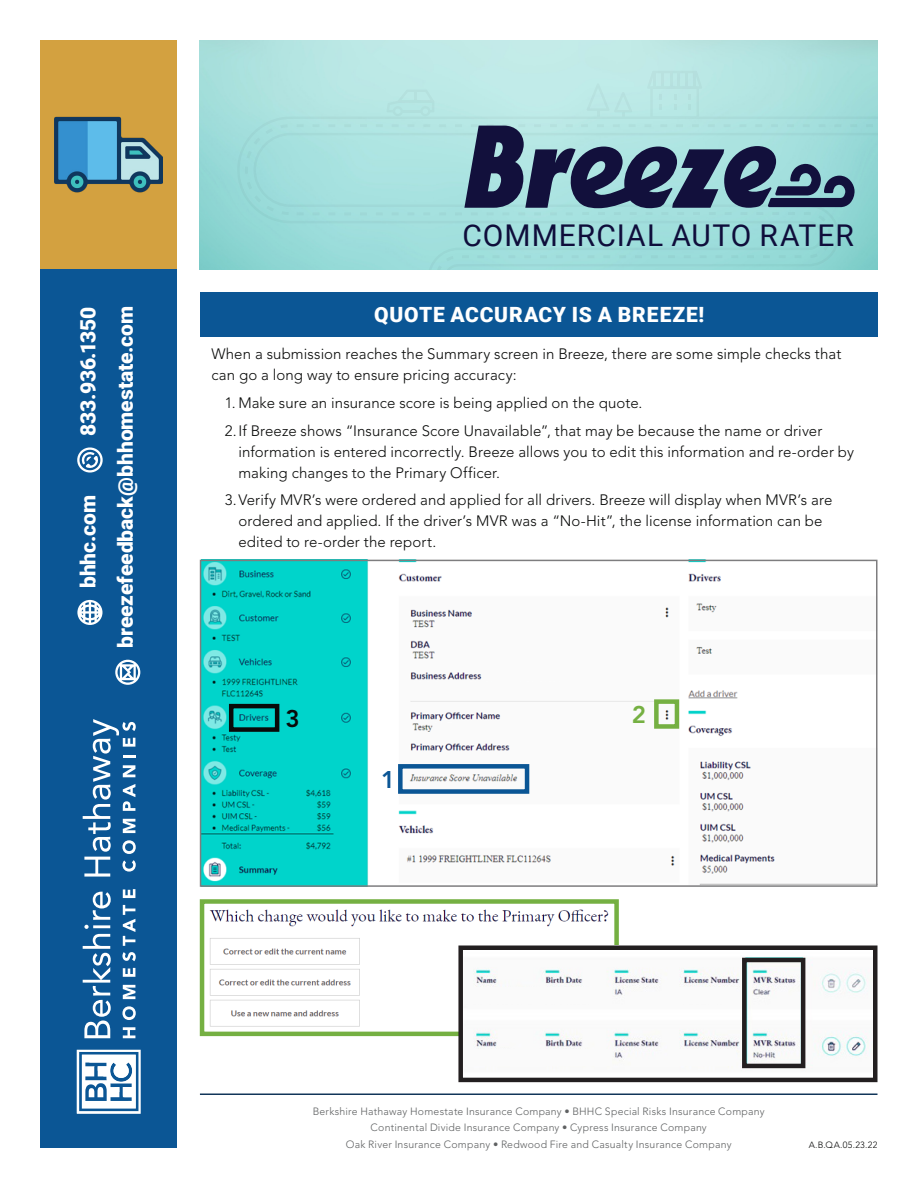
<style>
.page{position:relative;width:918px;height:1188px;background:#fff}
.page>*{position:absolute;margin:0;border:0;box-sizing:border-box;transform-origin:0 0}
.Regular_Header_Black{font:30px "Roboto";letter-spacing:.035em;color:#0f0d3b}
.Text{font:800 24px "Avenir LT Std";color:#0b5695}
.Text-2{font:800 24px "Avenir LT Std";color:#090a09}
.Text-3{font:800 24px "Avenir LT Std";color:#75b042}
.Contact_Info_White{font:900 21px "Roboto";color:#fff}
.Roboto_Black_Contact{font:900 21px "Roboto";letter-spacing:.04em;color:#fff}
.Text-4{font:300 15px/21px "Avenir LT Std";letter-spacing:.005em;color:#090a09}
.Writing_Paper{font:300 10.5px/16.5px "Avenir LT Std";letter-spacing:.02em;color:#5f6162;text-align:center}
.Page_Number{font:300 9px "Avenir LT Std";letter-spacing:.035em;color:#090a09}
</style>
<div class="page">
<div style="left:40px;top:269px;width:137px;height:879px;background:#0b5695"></div>
<div style="left:40px;top:40px;width:137px;height:229px;background:#d3a140"></div>
<svg style="left:77px;top:1050px;width:64px;height:64px"></svg>
<svg style="left:83px;top:892px;width:28px;height:146px"></svg>
<svg style="left:123px;top:1027px;width:12px;height:11px"></svg>
<svg style="left:122px;top:1006px;width:14px;height:14px"></svg>
<svg style="left:123px;top:985px;width:12px;height:14px"></svg>
<svg style="left:123px;top:968px;width:12px;height:9px"></svg>
<svg style="left:122px;top:952px;width:14px;height:9px"></svg>
<svg style="left:123px;top:905px;width:12px;height:41px"></svg>
<svg style="left:123px;top:889px;width:12px;height:9px"></svg>
<svg style="left:83px;top:719px;width:53px;height:158px"></svg>
<svg style="left:77px;top:600px;width:25px;height:25px"></svg>
<svg style="left:77px;top:447px;width:26px;height:26px"></svg>
<svg style="left:115px;top:660px;width:25px;height:25px"></svg>
<svg style="left:200px;top:117px;width:678px;height:7px;background:#aee2df"></svg>
<svg style="left:200px;top:124px;width:678px;height:145px;background:#9ddcda"></svg>
<svg style="left:587px;top:83px;width:45px;height:35px;background:#bae7e4"></svg>
<svg style="left:647px;top:71px;width:55px;height:48px;background:#b8e5e2"></svg>
<svg style="left:386px;top:90px;width:48px;height:26px"></svg>
<svg style="left:200px;top:49px;width:1px;height:22px"></svg>
<svg style="left:464px;top:126px;width:391px;height:82px;background:#5f7b8f"></svg>
<img style="left:55px;top:116px;width:108px;height:77px">
<hr style="left:200px;top:1094px;width:678px;height:1px;background:#113559">
<div style="left:200px;top:292px;width:678px;height:45px;background:#0b5695"></div>
<img style="left:209px;top:909px;width:405px;height:118px">
<div style="left:200px;top:899px;width:419px;height:137px;border:4px solid #75b042"></div>
<img style="left:463px;top:951px;width:408px;height:118px">
<div style="left:458px;top:946px;width:420px;height:136px;border:4px solid #231f20"></div>
<div style="left:473px;top:987px;width:138px;height:16px;background:#fafafa"></div>
<div style="left:473px;top:1049px;width:139px;height:17px;background:#fafafa"></div>
<div style="left:742px;top:958px;width:63px;height:110px;border:4px solid #231f20"></div>
<div style="left:678px;top:987px;width:58px;height:16px;background:#fafafa"></div>
<div style="left:678px;top:1049px;width:58px;height:17px;background:#fafafa"></div>
<img style="left:203px;top:563px;width:672px;height:321px">
<div style="left:200px;top:560px;width:678px;height:327px;border:2px solid #7e7d7f"></div>
<div style="left:410px;top:682px;width:156px;height:13px;background:#fafafa"></div>
<div style="left:410px;top:753px;width:156px;height:13px;background:#fafafa"></div>
<div style="left:717px;top:601px;width:144px;height:13px;background:#fafafa"></div>
<div style="left:713px;top:644px;width:148px;height:13px;background:#fafafa"></div>
<div style="left:398px;top:764px;width:131px;height:30px;border:4px solid #0b5695"></div>
<div style="left:654px;top:699px;width:25px;height:30px;border:4px solid #75b042"></div>
<div style="left:229px;top:704px;width:50px;height:28px;border:4px solid #090a09"></div>
<div style="left:433px;top:723px;width:134px;height:13px;background:#fafafa"></div>
<div style="left:242px;top:732px;width:50px;height:12px;background:#00d4cb"></div>
<div style="left:239px;top:744px;width:50px;height:11px;background:#00d4cb"></div>
<p class="Contact_Info_White" style="left:73px;top:436px;width:131px;rotate:-90deg">833.936.1350</p>
<p class="Contact_Info_White" style="left:73px;top:588px;width:95px;rotate:-90deg">bhhc.com</p>
<p class="Contact_Info_White" style="left:111px;top:648px;width:344px;rotate:-90deg">breezefeedback@bhhomestate.com</p>
<p class="Regular_Header_Black" style="left:462px;top:215px;width:393px">COMMERCIAL AUTO RATER</p>
<p class="Roboto_Black_Contact" style="left:374px;top:300px;width:332px">QUOTE ACCURACY IS A BREEZE!</p>
<p class="Text-4" style="left:211px;top:343px;width:631px">When a submission reaches the Summary screen in Breeze, there are some simple checks that can go a long way to ensure pricing accuracy:</p>
<p class="Text-4" style="left:225px;top:392px;width:419px">1. Make sure an insurance score is being applied on the quote.</p>
<p class="Text-4" style="left:238px;top:420px;width:617px;text-indent:-14px">2.If Breeze shows “Insurance Score Unavailable”, that may be because the name or driver information is entered incorrectly. Breeze allows you to edit this information and re-order by making changes to the Primary Officer.</p>
<p class="Text-4" style="left:238px;top:490px;width:595px;text-indent:-14px">3.Verify MVR’s were ordered and applied for all drivers. Breeze will display when MVR’s are ordered and applied. If the driver’s MVR was a “No-Hit”, the license information can be edited to re-order the report.</p>
<p class="Text-2" style="left:285px;top:704px;width:16px">3</p>
<p class="Text-3" style="left:632px;top:701px;width:16px">2</p>
<p class="Text" style="left:381px;top:765px;width:16px">1</p>
<p class="Writing_Paper" style="left:313px;top:1103px;width:454px">Berkshire Hathaway Homestate Insurance Company • BHHC Special Risks Insurance Company<br>Continental Divide Insurance Company • Cypress Insurance Company<br>Oak River Insurance Company • Redwood Fire and Casualty Insurance Company</p>
<p class="Page_Number" style="left:809px;top:1139px;width:70px">A.B.QA.05.23.22</p>
</div>
